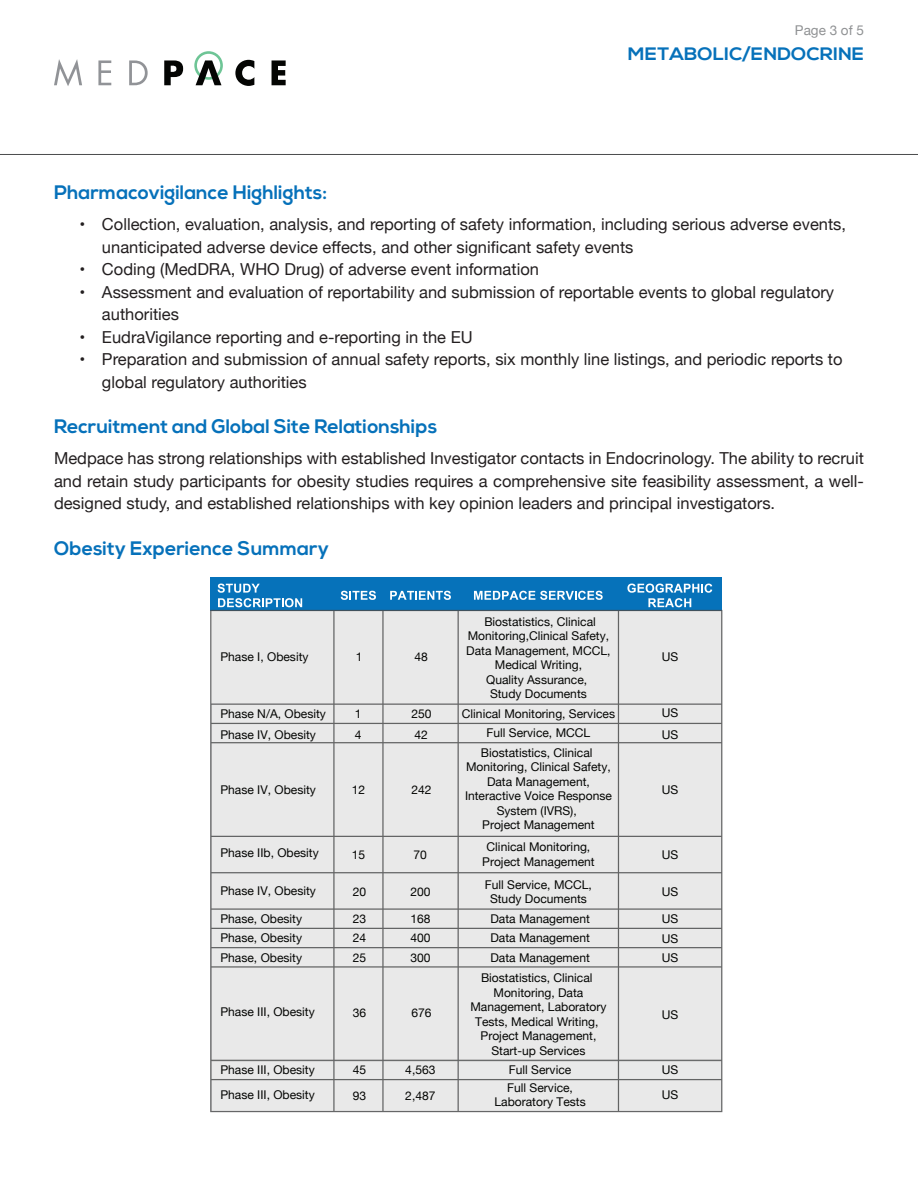
<style>
.page{position:relative;width:918px;height:1188px;background:#fff}
.page>*{position:absolute;margin:0;border:0;box-sizing:border-box;transform-origin:0 0}
.t1{font:700 19.5px "Nexa";color:#0671ba}
.t2{font:700 18px "Nexa";color:#0671ba;scale:1.08 1}
.t3{font:16.5px/22.5px "Helvetica Neue";color:#231f20}
.t4{font:13.5px "Helvetica Neue";color:#909294}
.t5{font:12px/14.5px "Helvetica Neue";color:#040503}
</style>
<div class="page">
<div style="left:210px;top:581px;width:512px;height:30px;background:#0672ba"></div>
<svg style="left:218px;top:584px;width:84px;height:23px"></svg>
<svg style="left:341px;top:591px;width:35px;height:9px"></svg>
<svg style="left:390px;top:591px;width:61px;height:9px"></svg>
<svg style="left:474px;top:591px;width:129px;height:9px"></svg>
<svg style="left:627px;top:584px;width:85px;height:23px"></svg>
<svg style="left:210px;top:610px;width:512px;height:502px;fill:#e9e9e9"></svg>
<div style="left:210px;top:577px;width:512px;height:5px;background:#0672ba"></div>
<hr style="left:0;top:154px;width:918px;height:1px;background:#4b4c4d">
<svg style="left:54px;top:59px;width:28px;height:27px"></svg>
<svg style="left:98px;top:60px;width:13px;height:25px"></svg>
<svg style="left:129px;top:60px;width:19px;height:25px"></svg>
<svg style="left:164px;top:60px;width:19px;height:25px"></svg>
<svg style="left:194px;top:51px;width:29px;height:34px"></svg>
<svg style="left:235px;top:60px;width:19px;height:26px"></svg>
<svg style="left:272px;top:60px;width:14px;height:25px"></svg>
<p class="t4" style="left:795px;top:21px;width:71px">Page 3 of 5</p>
<h2 class="t2" style="left:628px;top:43px;width:220px">METABOLIC/ENDOCRINE</h2>
<h1 class="t1" style="left:54px;top:181px;width:275px">Pharmacovigilance Highlights:</h1>
<h3 class="t3" style="left:102px;top:214px;width:746px;text-indent:-23px">• Collection, evaluation, analysis, and reporting of safety information, including serious adverse events, unanticipated adverse device effects, and other significant safety events</h3>
<h3 class="t3" style="left:79px;top:259px;width:461px">• Coding (MedDRA, WHO Drug) of adverse event information</h3>
<h3 class="t3" style="left:102px;top:282px;width:734px;text-indent:-23px">• Assessment and evaluation of reportability and submission of reportable events to global regulatory authorities</h3>
<h3 class="t3" style="left:79px;top:327px;width:395px">• EudraVigilance reporting and e-reporting in the EU</h3>
<h3 class="t3" style="left:102px;top:349px;width:742px;text-indent:-23px">• Preparation and submission of annual safety reports, six monthly line listings, and periodic reports to global regulatory authorities</h3>
<h1 class="t1" style="left:54px;top:415px;width:385px">Recruitment and Global Site Relationships</h1>
<p class="t3" style="left:54px;top:448px;width:812px;text-align:justify">Medpace has strong relationships with established Investigator contacts in Endocrinology. The ability to recruit and retain study participants for obesity studies requires a comprehensive site feasibility assessment, a well&shy;designed study, and established relationships with key opinion leaders and principal investigators.</p>
<h1 class="t1" style="left:54px;top:537px;width:277px">Obesity Experience Summary</h1>
<p class="t5" style="left:220px;top:650px;width:90px">Phase I, Obesity</p>
<p class="t5" style="left:356px;top:650px;width:8px">1</p>
<p class="t5" style="left:414px;top:650px;width:15px">48</p>
<p class="t5" style="left:466px;top:615px;width:146px;text-align:center">Biostatistics, Clinical<br>Monitoring,Clinical Safety,<br>Data Management, MCCL,<br>Medical Writing,<br>Quality Assurance,<br>Study Documents</p>
<p class="t5" style="left:662px;top:650px;width:18px">US</p>
<p class="t5" style="left:220px;top:704px;width:107px;line-height:20.5px">Phase N/A, Obesity<br>Phase IV, Obesity</p>
<p class="t5" style="left:355px;top:707px;width:8px">1</p>
<p class="t5" style="left:411px;top:707px;width:22px">250</p>
<p class="t5" style="left:355px;top:728px;width:8px">4</p>
<p class="t5" style="left:414px;top:728px;width:15px">42</p>
<p class="t5" style="left:462px;top:707px;width:155px">Clinical Monitoring, Services</p>
<p class="t5" style="left:487px;top:726px;width:105px">Full Service, MCCL</p>
<p class="t5" style="left:662px;top:702px;width:18px;line-height:21.8px">US<br>US</p>
<p class="t5" style="left:220px;top:784px;width:97px">Phase IV, Obesity</p>
<p class="t5" style="left:352px;top:784px;width:15px">12</p>
<p class="t5" style="left:411px;top:784px;width:22px">242</p>
<p class="t5" style="left:465px;top:746px;width:148px;text-align:center">Biostatistics, Clinical<br>Monitoring, Clinical Safety,<br>Data Management,<br>Interactive Voice Response<br>System (IVRS),<br>Project Management</p>
<p class="t5" style="left:662px;top:783px;width:18px">US</p>
<p class="t5" style="left:220px;top:847px;width:100px">Phase IIb, Obesity</p>
<p class="t5" style="left:220px;top:884px;width:97px">Phase IV, Obesity</p>
<p class="t5" style="left:220px;top:910px;width:83px;line-height:19.4px;text-align:justify">Phase, Obesity Phase, Obesity Phase, Obesity</p>
<p class="t5" style="left:352px;top:848px;width:15px">15</p>
<p class="t5" style="left:413px;top:848px;width:15px">70</p>
<p class="t5" style="left:353px;top:885px;width:15px">20</p>
<p class="t5" style="left:410px;top:885px;width:22px">200</p>
<p class="t5" style="left:353px;top:912px;width:15px">23</p>
<p class="t5" style="left:410px;top:912px;width:22px">168</p>
<p class="t5" style="left:353px;top:931px;width:15px">24</p>
<p class="t5" style="left:410px;top:931px;width:22px">400</p>
<p class="t5" style="left:353px;top:951px;width:15px">25</p>
<p class="t5" style="left:410px;top:951px;width:22px">300</p>
<p class="t5" style="left:482px;top:840px;width:114px;text-align:center">Clinical Monitoring,<br>Project Management</p>
<p class="t5" style="left:485px;top:878px;width:109px;text-align:center">Full Service, MCCL,<br>Study Documents</p>
<p class="t5" style="left:490px;top:910px;width:101px;line-height:19.4px;text-align:justify">Data Management Data Management Data Management</p>
<p class="t5" style="left:662px;top:848px;width:18px">US</p>
<p class="t5" style="left:662px;top:885px;width:18px">US</p>
<p class="t5" style="left:662px;top:909px;width:18px;line-height:20.4px">US<br>US</p>
<p class="t5" style="left:662px;top:951px;width:18px">US</p>
<p class="t5" style="left:220px;top:1005px;width:96px">Phase III, Obesity</p>
<p class="t5" style="left:353px;top:1007px;width:15px">36</p>
<p class="t5" style="left:411px;top:1007px;width:22px">676</p>
<p class="t5" style="left:470px;top:971px;width:138px;text-align:center">Biostatistics, Clinical<br>Monitoring, Data<br>Management, Laboratory<br>Tests, Medical Writing,<br>Project Management,<br>Start-up Services</p>
<p class="t5" style="left:662px;top:1008px;width:18px">US</p>
<p class="t5" style="left:220px;top:1059px;width:96px;line-height:24.3px">Phase III, Obesity<br>Phase III, Obesity</p>
<p class="t5" style="left:353px;top:1063px;width:15px">45</p>
<p class="t5" style="left:405px;top:1063px;width:32px">4,563</p>
<p class="t5" style="left:353px;top:1089px;width:15px">93</p>
<p class="t5" style="left:405px;top:1089px;width:32px">2,487</p>
<p class="t5" style="left:507px;top:1062px;width:67px;line-height:17.2px">Full Service<br>Full Service,</p>
<p class="t5" style="left:495px;top:1095px;width:93px">Laboratory Tests</p>
<p class="t5" style="left:662px;top:1059px;width:18px;line-height:24.3px">US<br>US</p>
</div>
